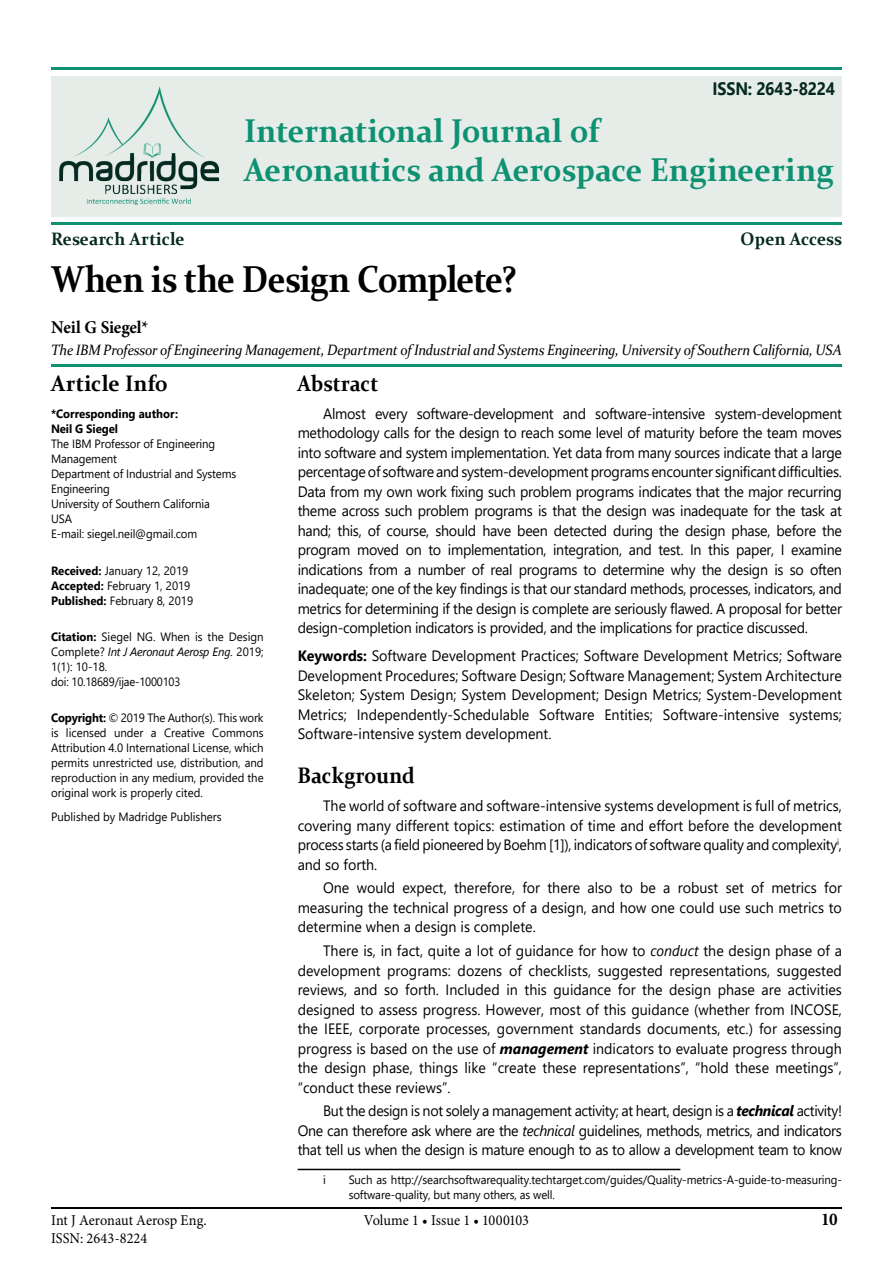
<style>
.page{position:relative;width:893px;height:1263px;background:#fff}
.page>*{position:absolute;margin:0;border:0;box-sizing:border-box;transform-origin:0 0}
.t1{font:700 37.5px "Constantia";letter-spacing:-.03em;color:#000;scale:.9 1}
.t2{font:700 33px/39px "Constantia";color:#0e9172;scale:.95 1}
.t3{font:700 22.5px "Constantia";letter-spacing:.005em;color:#000;scale:.9 1}
.t4{font:700 22.5px "Constantia";letter-spacing:.005em;color:#000;scale:.95 1}
.t5{font:700 18px "Constantia";color:#032920;scale:.95 1}
.t6{font:700 18px "Minion Pro";letter-spacing:-.01em;color:#000;scale:.95 1}
.t7{font:700 18px "Segoe UI";letter-spacing:-.015em;color:#032920;scale:.9 1}
.t8{font:15px/19.5px "Segoe UI";color:#000;text-align:justify;scale:.95 1}
.t9{font:italic 15px "Constantia";letter-spacing:-.02em;color:#000;scale:.93 1}
.t10{font:15px "Minion Pro";color:#000;scale:.95 1}
.t11{font:12px/15px "Segoe UI";letter-spacing:-.01em;color:#000;scale:.95 1}
.t12{font:700 12px/15px "Segoe UI";color:#000;scale:.95 1}
.s1{font-weight:700}
.s2{font-style:italic}
.s3{font-weight:700;font-style:italic}
</style>
<div class="page">
<hr style="left:51px;top:1208px;width:791px;height:1px;background:#000">
<div style="left:51px;top:76px;width:791px;height:140px;background:#e6ede9"></div>
<hr style="left:51px;top:223px;width:791px;height:2px;background:#0e9172">
<hr style="left:51px;top:365px;width:791px;height:2px;background:#0e9172">
<hr style="left:51px;top:68px;width:791px;height:2px;background:#0e9172">
<img style="left:59px;top:86px;width:160px;height:120px">
<hr style="left:298px;top:1169px;width:382px;height:1px;background:#000">
<p class="t7" style="left:712px;top:71px;width:138px">ISSN: 2643-8224</p>
<h2 class="t2" style="left:244px;top:109px;width:622px">International Journal of<br>Aeronautics and Aerospace Engineering</h2>
<p class="t5" style="left:51px;top:226px;width:142px">Research Article</p>
<p class="t5" style="left:741px;top:226px;width:108px">Open Access</p>
<h1 class="t1" style="left:51px;top:253px;width:519px">When is the Design Complete?</h1>
<p class="t6" style="left:51px;top:314px;width:104px">Neil G Siegel*</p>
<p class="t9" style="left:51px;top:340px;width:852px">The IBM Professor of Engineering Management, Department of Industrial and Systems Engineering, University of Southern California, USA</p>
<h3 class="t4" style="left:51px;top:367px;width:125px">Article Info</h3>
<p class="t12" style="left:51px;top:406px;width:135px">*Corresponding author:<br>Neil G Siegel</p>
<p class="t11" style="left:51px;top:435px;width:197px">The IBM Professor of Engineering<br>Management<br>Department of Industrial and Systems<br>Engineering<br>University of Southern California<br>USA<br>E-mail: siegel.neil@gmail.com</p>
<p class="t11" style="left:51px;top:562px;width:151px"><span class="s1">Received:</span> January 12, 2019<br><span class="s1">Accepted:</span> February 1, 2019<br><span class="s1">Published:</span> February 8, 2019</p>
<p class="t11" style="left:51px;top:628px;width:225px"><span class="s1">Citation:</span> Siegel NG. When is the Design<br>Complete? <span class="s2">Int J Aeronaut Aerosp Eng.</span> 2019;<br>1(1): 10-18.<br>doi: 10.18689/ijae-1000103</p>
<p class="t11" style="left:51px;top:709px;width:225px;text-align:justify"><span class="s1">Copyright:</span> © 2019 The Author(s). This work is licensed under a Creative Commons Attribution 4.0 International License, which permits unrestricted use, distribution, and reproduction in any medium, provided the original work is properly cited.</p>
<p class="t11" style="left:51px;top:808px;width:181px">Published by Madridge Publishers</p>
<h3 class="t3" style="left:298px;top:367px;width:91px">Abstract</h3>
<p class="t8" style="left:298px;top:402px;width:574px;text-indent:26px">Almost every software-development and software-intensive system-development methodology calls for the design to reach some level of maturity before the team moves into software and system implementation. Yet data from many sources indicate that a large percentage of software and system-development programs encounter significant difficulties.<br>Data from my own work fixing such problem programs indicates that the major recurring theme across such problem programs is that the design was inadequate for the task at hand; this, of course, should have been detected during the design phase, before the program moved on to implementation, integration, and test. In this paper, I examine indications from a number of real programs to determine why the design is so often inadequate; one of the key findings is that our standard methods, processes, indicators, and metrics for determining if the design is complete are seriously flawed. A proposal for better design-completion indicators is provided, and the implications for practice discussed.</p>
<p class="t8" style="left:298px;top:645px;width:574px"><span class="s1">Keywords:</span> Software Development Practices; Software Development Metrics; Software Development Procedures; Software Design; Software Management; System Architecture Skeleton; System Design; System Development; Design Metrics; System-Development Metrics; Independently-Schedulable Software Entities; Software-intensive systems; Software-intensive system development.</p>
<h3 class="t3" style="left:298px;top:760px;width:132px">Background</h3>
<p class="t8" style="left:298px;top:795px;width:574px;text-indent:26px">The world of software and software-intensive systems development is full of metrics, covering many different topics: estimation of time and effort before the development process starts (a field pioneered by Boehm [1]), indicators of software quality and complexity<sup>i</sup>, and so forth.</p>
<p class="t8" style="left:298px;top:877px;width:574px;text-indent:26px">One would expect, therefore, for there also to be a robust set of metrics for measuring the technical progress of a design, and how one could use such metrics to determine when a design is complete.</p>
<p class="t8" style="left:298px;top:940px;width:574px;text-indent:26px">There is, in fact, quite a lot of guidance for how to <span class="s2">conduct</span> the design phase of a development programs: dozens of checklists, suggested representations, suggested reviews, and so forth. Included in this guidance for the design phase are activities designed to assess progress. However, most of this guidance (whether from INCOSE, the IEEE, corporate processes, government standards documents, etc.) for assessing progress is based on the use of <span class="s3">management</span> indicators to evaluate progress through the design phase, things like “create these representations”, “hold these meetings”, “conduct these reviews”.</p>
<p class="t8" style="left:298px;top:1100px;width:574px;text-indent:26px">But the design is not solely a management activity; at heart, design is a <span class="s3">technical</span> activity!<br>One can therefore ask where are the <span class="s2">technical</span> guidelines, methods, metrics, and indicators that tell us when the design is mature enough to as to allow a development team to know</p>
<p class="t11" style="left:323px;top:1172px;width:4px">i</p>
<p class="t11" style="left:349px;top:1172px;width:521px">Such as http://searchsoftwarequality.techtarget.com/guides/Quality-metrics-A-guide-to-measuring&shy;software-quality, but many others, as well.</p>
<p class="t10" style="left:51px;top:1210px;width:165px">Int J Aeronaut Aerosp Eng.</p>
<p class="t10" style="left:364px;top:1210px;width:175px">Volume 1 • Issue 1 • 1000103</p>
<p class="t6" style="left:821px;top:1206px;width:19px">10</p>
<p class="t10" style="left:51px;top:1228px;width:103px">ISSN: 2643-8224</p>
</div>
